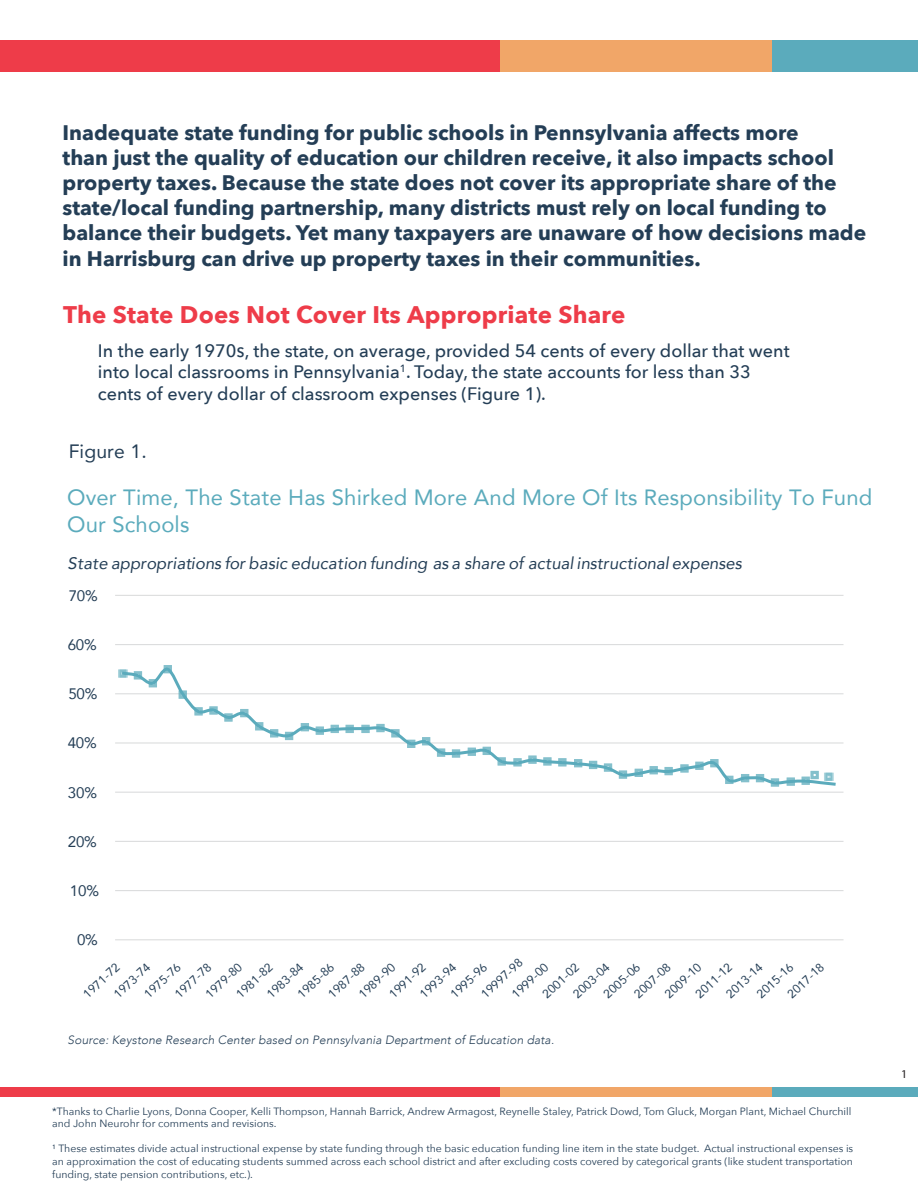
<style>
.page{position:relative;width:918px;height:1188px;background:#fff}
.page>*{position:absolute;margin:0;border:0;box-sizing:border-box;transform-origin:0 0}
.t1{font:700 24px "Avenir Next";letter-spacing:.01em;color:#ee3c49}
.t2{font:22.05px/26.4px "Avenir";letter-spacing:.01em;color:#5babbc}
.t3{font:700 21px/25.2px "Avenir Next";color:#243e56}
.t4{font:19.35px "Avenir";letter-spacing:.01em;color:#243e56}
.t5{font:500 18px/21.6px "Avenir Next";color:#243e56}
.t6{font:italic 16.65px "Avenir";letter-spacing:.005em;color:#243e56}
.t7{font:15.15px "Avenir";letter-spacing:-.015em;color:#243e56}
.t8{font:12px "Avenir";color:#243e56}
.t9{font:italic 300 12px "Avenir";letter-spacing:.01em;color:#243e56}
.t10{font:12px "Myriad Pro";color:#231f20}
.t11{font:10.5px/12.6px "Avenir Next";color:#243e56}
</style>
<div class="page">
<div style="left:418px;top:40px;width:500px;height:32px;background:#5babbc"></div>
<div style="left:246px;top:40px;width:526px;height:32px;background:#f1a668"></div>
<div style="left:0;top:40px;width:500px;height:32px;background:#ee3c49"></div>
<div style="left:418px;top:1087px;width:500px;height:9px;background:#5babbc"></div>
<div style="left:246px;top:1087px;width:526px;height:9px;background:#f1a668"></div>
<div style="left:0;top:1087px;width:500px;height:9px;background:#ee3c49"></div>
<hr style="left:115px;top:890px;width:729px;height:1px;background:#dcddde">
<hr style="left:115px;top:841px;width:729px;height:1px;background:#dcddde">
<hr style="left:115px;top:792px;width:729px;height:1px;background:#dcddde">
<hr style="left:115px;top:742px;width:729px;height:2px;background:#dcddde">
<hr style="left:115px;top:693px;width:729px;height:1px;background:#dcddde">
<hr style="left:115px;top:644px;width:729px;height:1px;background:#dcddde">
<hr style="left:115px;top:595px;width:729px;height:1px;background:#dcddde">
<hr style="left:115px;top:939px;width:729px;height:1px;background:#dcddde">
<svg style="left:119px;top:667px;width:720px;height:120px"></svg>
<div style="left:120px;top:669px;width:8px;height:9px;border:3px solid #5babbc"></div>
<div style="left:134px;top:671px;width:8px;height:8px;border:3px solid #5babbc"></div>
<div style="left:149px;top:679px;width:8px;height:8px;border:3px solid #5babbc"></div>
<div style="left:164px;top:665px;width:8px;height:8px;border:3px solid #5babbc"></div>
<div style="left:179px;top:691px;width:8px;height:8px;border:3px solid #5babbc"></div>
<div style="left:194px;top:707px;width:9px;height:8px;border:3px solid #5babbc"></div>
<div style="left:209px;top:706px;width:9px;height:9px;border:3px solid #5babbc"></div>
<div style="left:224px;top:713px;width:9px;height:9px;border:3px solid #5babbc"></div>
<div style="left:240px;top:709px;width:8px;height:8px;border:3px solid #5babbc"></div>
<div style="left:255px;top:722px;width:8px;height:8px;border:3px solid #5babbc"></div>
<div style="left:270px;top:729px;width:8px;height:8px;border:3px solid #5babbc"></div>
<div style="left:285px;top:732px;width:8px;height:8px;border:3px solid #5babbc"></div>
<div style="left:301px;top:723px;width:8px;height:8px;border:3px solid #5babbc"></div>
<div style="left:316px;top:727px;width:8px;height:8px;border:3px solid #5babbc"></div>
<div style="left:331px;top:725px;width:8px;height:8px;border:3px solid #5babbc"></div>
<div style="left:346px;top:725px;width:8px;height:8px;border:3px solid #5babbc"></div>
<div style="left:361px;top:725px;width:9px;height:8px;border:3px solid #5babbc"></div>
<div style="left:376px;top:724px;width:9px;height:8px;border:3px solid #5babbc"></div>
<div style="left:391px;top:729px;width:9px;height:8px;border:3px solid #5babbc"></div>
<div style="left:407px;top:740px;width:8px;height:8px;border:3px solid #5babbc"></div>
<div style="left:422px;top:737px;width:8px;height:8px;border:3px solid #5babbc"></div>
<div style="left:437px;top:749px;width:8px;height:8px;border:3px solid #5babbc"></div>
<div style="left:452px;top:749px;width:8px;height:9px;border:3px solid #5babbc"></div>
<div style="left:468px;top:748px;width:8px;height:8px;border:3px solid #5babbc"></div>
<div style="left:483px;top:747px;width:8px;height:8px;border:3px solid #5babbc"></div>
<div style="left:498px;top:757px;width:8px;height:9px;border:3px solid #5babbc"></div>
<div style="left:513px;top:758px;width:9px;height:8px;border:3px solid #5babbc"></div>
<div style="left:528px;top:756px;width:9px;height:8px;border:3px solid #5babbc"></div>
<div style="left:543px;top:757px;width:9px;height:9px;border:3px solid #5babbc"></div>
<div style="left:558px;top:758px;width:8px;height:8px;border:3px solid #5babbc"></div>
<div style="left:574px;top:759px;width:8px;height:8px;border:3px solid #5babbc"></div>
<div style="left:589px;top:761px;width:8px;height:8px;border:3px solid #5babbc"></div>
<div style="left:604px;top:763px;width:8px;height:9px;border:3px solid #5babbc"></div>
<div style="left:619px;top:770px;width:8px;height:9px;border:3px solid #5babbc"></div>
<div style="left:635px;top:769px;width:8px;height:8px;border:3px solid #5babbc"></div>
<div style="left:650px;top:766px;width:8px;height:8px;border:3px solid #5babbc"></div>
<div style="left:665px;top:767px;width:8px;height:8px;border:3px solid #5babbc"></div>
<div style="left:680px;top:764px;width:9px;height:9px;border:3px solid #5babbc"></div>
<div style="left:695px;top:762px;width:9px;height:8px;border:3px solid #5babbc"></div>
<div style="left:710px;top:759px;width:8px;height:8px;border:3px solid #5babbc"></div>
<div style="left:725px;top:776px;width:8px;height:8px;border:3px solid #5babbc"></div>
<div style="left:741px;top:774px;width:8px;height:8px;border:3px solid #5babbc"></div>
<div style="left:756px;top:774px;width:8px;height:8px;border:3px solid #5babbc"></div>
<div style="left:771px;top:778px;width:8px;height:9px;border:3px solid #5babbc"></div>
<div style="left:787px;top:778px;width:8px;height:8px;border:3px solid #5babbc"></div>
<div style="left:802px;top:777px;width:8px;height:8px;border:3px solid #5babbc"></div>
<div style="left:811px;top:771px;width:8px;height:8px;border:3px solid #5babbc"></div>
<div style="left:824px;top:773px;width:8px;height:8px;border:3px solid #5babbc"></div>
<p class="t3" style="left:63px;top:121px;width:805px">Inadequate state funding for public schools in Pennsylvania affects more<br>than just the quality of education our children receive, it also impacts school property taxes. Because the state does not cover its appropriate share of the state/local funding partnership, many districts must rely on local funding to balance their budgets. Yet many taxpayers are unaware of how decisions made in Harrisburg can drive up property taxes in their communities.</p>
<h1 class="t1" style="left:63px;top:304px;width:564px">The State Does Not Cover Its Appropriate Share</h1>
<h3 class="t5" style="left:98px;top:341px;width:693px">In the early 1970S, the state, on average, provided 54 cents of every dollar that went into local classrooms in Pennsylvania<sup>1</sup>. Today, the state accounts for less than 33 cents of every dollar of classroom expenses (Figure 1).</h3>
<h3 class="t4" style="left:69px;top:443px;width:80px">Figure 1.</h3>
<h2 class="t2" style="left:67px;top:486px;width:807px">Over Time, The State Has Shirked More And More Of Its Responsibility To Fund<br>Our Schools</h2>
<h3 class="t6" style="left:68px;top:556px;width:676px">State appropriations for basic education funding as a share of actual instructional expenses</h3>
<h3 class="t7" style="left:69px;top:589px;width:31px">70%</h3>
<h3 class="t7" style="left:68px;top:638px;width:31px">60%</h3>
<h3 class="t7" style="left:68px;top:688px;width:31px">50%</h3>
<h3 class="t7" style="left:68px;top:737px;width:31px">40%</h3>
<h3 class="t7" style="left:68px;top:786px;width:31px">30%</h3>
<h3 class="t7" style="left:68px;top:835px;width:31px">20%</h3>
<h3 class="t7" style="left:70px;top:884px;width:31px">10%</h3>
<h3 class="t7" style="left:77px;top:934px;width:22px">0%</h3>
<p class="t8" style="left:480px;top:992px;width:53px;rotate:-43deg">19997-98</p>
<p class="t8" style="left:510px;top:992px;width:46px;rotate:-43deg">1999-00</p>
<p class="t8" style="left:663px;top:992px;width:46px;rotate:-43deg">2009-10</p>
<p class="t8" style="left:204px;top:992px;width:46px;rotate:-43deg">1979-80</p>
<p class="t8" style="left:357px;top:992px;width:46px;rotate:-43deg">1989-90</p>
<p class="t8" style="left:418px;top:992px;width:46px;rotate:-43deg">1993-94</p>
<p class="t8" style="left:571px;top:992px;width:46px;rotate:-43deg">2003-04</p>
<p class="t8" style="left:725px;top:992px;width:46px;rotate:-43deg">2013-14</p>
<p class="t8" style="left:112px;top:992px;width:46px;rotate:-43deg">1973-74</p>
<p class="t8" style="left:265px;top:992px;width:46px;rotate:-43deg">1983-84</p>
<p class="t8" style="left:541px;top:992px;width:46px;rotate:-43deg">2001-02</p>
<p class="t8" style="left:694px;top:992px;width:46px;rotate:-43deg">2011-12</p>
<p class="t8" style="left:82px;top:992px;width:46px;rotate:-43deg">1971-72</p>
<p class="t8" style="left:235px;top:992px;width:46px;rotate:-43deg">1981-82</p>
<p class="t8" style="left:388px;top:992px;width:46px;rotate:-43deg">1991-92</p>
<p class="t8" style="left:449px;top:992px;width:46px;rotate:-43deg">1995-96</p>
<p class="t8" style="left:633px;top:992px;width:46px;rotate:-43deg">2007-08</p>
<p class="t8" style="left:786px;top:992px;width:46px;rotate:-43deg">2017-18</p>
<p class="t8" style="left:326px;top:992px;width:46px;rotate:-43deg">1987-88</p>
<p class="t8" style="left:173px;top:992px;width:46px;rotate:-43deg">1977-78</p>
<p class="t8" style="left:602px;top:992px;width:46px;rotate:-43deg">2005-06</p>
<p class="t8" style="left:755px;top:992px;width:46px;rotate:-43deg">2015-16</p>
<p class="t8" style="left:143px;top:992px;width:46px;rotate:-43deg">1975-76</p>
<p class="t8" style="left:296px;top:992px;width:46px;rotate:-43deg">1985-86</p>
<p class="t9" style="left:68px;top:1035px;width:488px">Source: Keystone Research Center based on Pennsylvania Department of Education data.</p>
<p class="t11" style="left:52px;top:1105px;width:801px">*Thanks to Charlie Lyons, Donna Cooper, Kelli Thompson, Hannah Barrick, Andrew Armagost, Reynelle Staley, Patrick Dowd, Tom Gluck, Morgan Plant, Michael Churchill and John Neurohr for comments and revisions.</p>
<p class="t11" style="left:52px;top:1143px;width:803px;text-align:justify">¹ These estimates divide actual instructional expense by state funding through the basic education funding line item in the state budget. Actual instructional expenses is an approximation the cost of educating students summed across each school district and after excluding costs covered by categorical grants (like student transportation funding, state pension contributions, etc.).</p>
<p class="t10" style="left:901px;top:1067px;width:8px">1</p>
</div>
